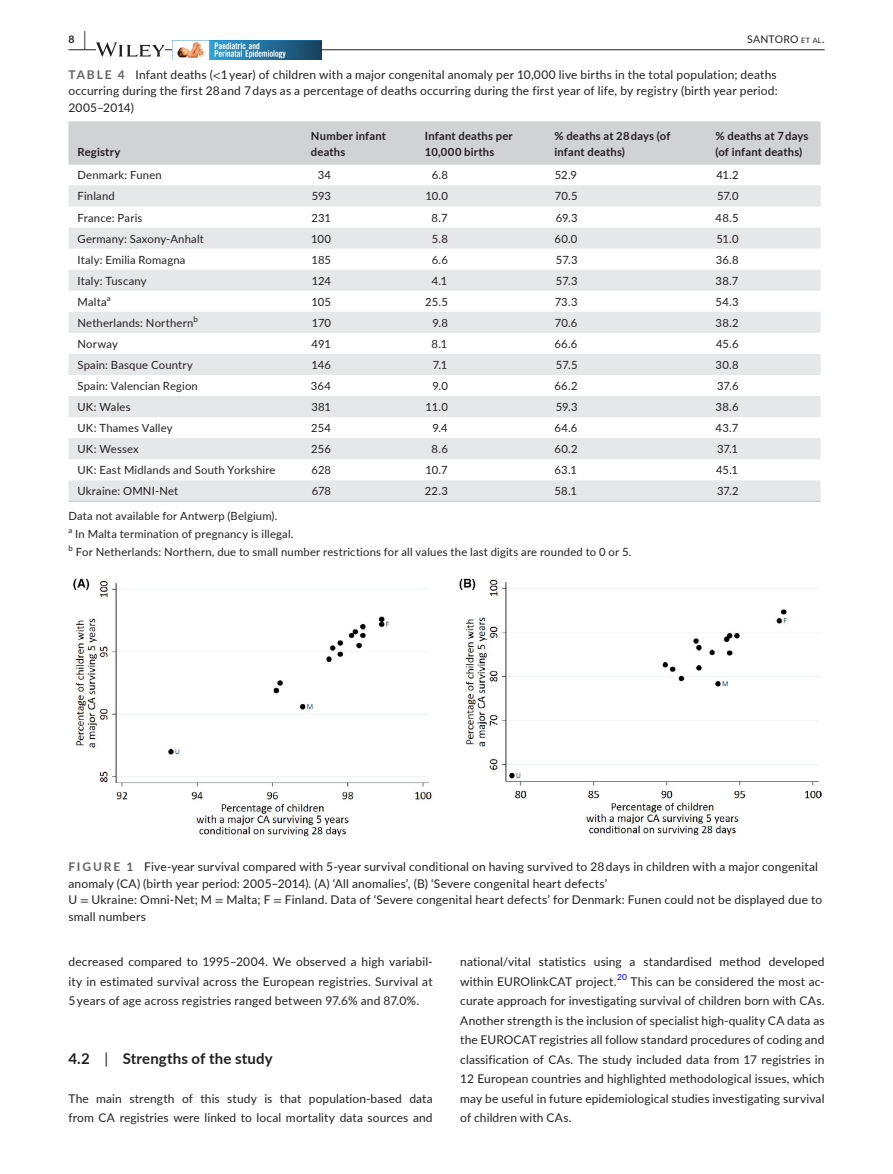
<style>
.page{position:relative;width:893px;height:1174px;background:#fff}
.page>*{position:absolute;margin:0;border:0;box-sizing:border-box;transform-origin:0 0}
.t1{font:700 15px "Lato";letter-spacing:.01em;color:#231f20}
.t2{font:12px/19.5px "Lato";letter-spacing:.015em;color:#231f20;text-align:justify}
.t3{font:11.25px "Lato";letter-spacing:.015em;color:#231f20}
.t4{font:700 11.25px/15.8px "Lato";letter-spacing:.02em;color:#231f20}
.t5{font:10.5px "Lato";letter-spacing:.02em;color:#231f20}
.t6{font:700 10.5px "Lato";color:#231f20}
.t7{font:7.8px "Lato";color:#231f20}
.s1{font-size:19.5px}
.s2{font-size:7.35px}
.s3{font-weight:700;color:#636366}
.s4{font-family:"STIX"}
.s5{font-weight:400}
</style>
<div class="page">
<hr style="left:68px;top:49px;width:756px;height:1px;background:#231f20">
<svg style="left:96px;top:42px;width:69px;height:15px"></svg>
<img style="left:172px;top:40px;width:149px;height:19px">
<div style="left:68px;top:121px;width:753px;height:44px;background:#d1d2d4"></div>
<svg style="left:68px;top:185px;width:753px;height:315px;fill:#e6e7e9"></svg>
<hr style="left:68px;top:500px;width:234px;height:2px;background:#d1d2d4">
<hr style="left:302px;top:500px;width:114px;height:2px;background:#d1d2d4">
<hr style="left:416px;top:500px;width:129px;height:2px;background:#d1d2d4">
<hr style="left:545px;top:500px;width:161px;height:2px;background:#d1d2d4">
<hr style="left:706px;top:500px;width:115px;height:2px;background:#d1d2d4">
<img style="left:73px;top:578px;width:748px;height:259px">
<p class="t6" style="left:68px;top:31px;width:19px">8 <span class="s1">|</span></p>
<p class="t5" style="left:747px;top:31px;width:79px">SANTORO <span class="s2">et al</span>.</p>
<p class="t2" style="left:68px;top:66px;width:711px;line-height:16.5px"><span class="s3">TABLE 4</span> Infant deaths (<span class="s4">&lt;</span>1 year) of children with a major congenital anomaly per 10,000 live births in the total population; deaths occurring during the first 28 and 7 days as a percentage of deaths occurring during the first year of life, by registry (birth year period:<br>2005–2014)</p>
<p class="t4" style="left:77px;top:143px;width:44px">Registry</p>
<p class="t4" style="left:311px;top:127px;width:77px">Number infant deaths</p>
<p class="t4" style="left:425px;top:127px;width:89px">Infant deaths per<br>10,000 births</p>
<p class="t4" style="left:554px;top:127px;width:118px">% deaths at 28 days (of infant deaths)</p>
<p class="t4" style="left:715px;top:127px;width:95px">% deaths at 7 days (of infant deaths)</p>
<p class="t3" style="left:77px;top:167px;width:86px">Denmark: Funen</p>
<p class="t3" style="left:318px;top:167px;width:15px">34</p>
<p class="t3" style="left:432px;top:167px;width:18px">6.8</p>
<p class="t3" style="left:555px;top:167px;width:24px">52.9</p>
<p class="t3" style="left:716px;top:167px;width:24px">41.2</p>
<p class="t3" style="left:77px;top:188px;width:39px">Finland</p>
<p class="t3" style="left:312px;top:188px;width:21px">593</p>
<p class="t3" style="left:425px;top:188px;width:24px">10.0</p>
<p class="t3" style="left:555px;top:188px;width:24px">70.5</p>
<p class="t3" style="left:717px;top:188px;width:23px">57.0</p>
<p class="t3" style="left:77px;top:209px;width:66px">France: Paris</p>
<p class="t3" style="left:312px;top:209px;width:21px">231</p>
<p class="t3" style="left:432px;top:209px;width:17px">8.7</p>
<p class="t3" style="left:556px;top:209px;width:23px">69.3</p>
<p class="t3" style="left:715px;top:209px;width:25px">48.5</p>
<p class="t3" style="left:77px;top:230px;width:128px">Germany: Saxony-Anhalt</p>
<p class="t3" style="left:311px;top:230px;width:21px">100</p>
<p class="t3" style="left:432px;top:230px;width:18px">5.8</p>
<p class="t3" style="left:554px;top:230px;width:24px">60.0</p>
<p class="t3" style="left:716px;top:230px;width:24px">51.0</p>
<p class="t3" style="left:77px;top:251px;width:109px">Italy: Emilia Romagna</p>
<p class="t3" style="left:312px;top:251px;width:21px">185</p>
<p class="t3" style="left:432px;top:251px;width:18px">6.6</p>
<p class="t3" style="left:556px;top:251px;width:23px">57.3</p>
<p class="t3" style="left:716px;top:251px;width:24px">36.8</p>
<p class="t3" style="left:77px;top:273px;width:71px">Italy: Tuscany</p>
<p class="t3" style="left:312px;top:273px;width:21px">124</p>
<p class="t3" style="left:432px;top:273px;width:17px">4.1</p>
<p class="t3" style="left:556px;top:273px;width:23px">57.3</p>
<p class="t3" style="left:716px;top:273px;width:24px">38.7</p>
<p class="t3" style="left:77px;top:294px;width:31px">Malta</p>
<p class="t7" style="left:107px;top:292px;width:5px">a</p>
<p class="t3" style="left:312px;top:294px;width:21px">105</p>
<p class="t3" style="left:425px;top:294px;width:24px">25.5</p>
<p class="t3" style="left:555px;top:294px;width:24px">73.3</p>
<p class="t3" style="left:716px;top:294px;width:24px">54.3</p>
<p class="t3" style="left:77px;top:315px;width:117px">Netherlands: Northern</p>
<p class="t7" style="left:194px;top:313px;width:6px">b</p>
<p class="t3" style="left:312px;top:315px;width:21px">170</p>
<p class="t3" style="left:433px;top:315px;width:17px">9.8</p>
<p class="t3" style="left:555px;top:315px;width:24px">70.6</p>
<p class="t3" style="left:715px;top:315px;width:25px">38.2</p>
<p class="t3" style="left:77px;top:336px;width:42px">Norway</p>
<p class="t3" style="left:312px;top:336px;width:21px">491</p>
<p class="t3" style="left:432px;top:336px;width:17px">8.1</p>
<p class="t3" style="left:555px;top:336px;width:24px">66.6</p>
<p class="t3" style="left:716px;top:336px;width:24px">45.6</p>
<p class="t3" style="left:77px;top:357px;width:117px">Spain: Basque Country</p>
<p class="t3" style="left:312px;top:357px;width:21px">146</p>
<p class="t3" style="left:433px;top:357px;width:16px">7.1</p>
<p class="t3" style="left:556px;top:357px;width:23px">57.5</p>
<p class="t3" style="left:715px;top:357px;width:25px">30.8</p>
<p class="t3" style="left:77px;top:378px;width:122px">Spain: Valencian Region</p>
<p class="t3" style="left:311px;top:378px;width:22px">364</p>
<p class="t3" style="left:433px;top:378px;width:17px">9.0</p>
<p class="t3" style="left:555px;top:378px;width:25px">66.2</p>
<p class="t3" style="left:717px;top:378px;width:23px">37.6</p>
<p class="t3" style="left:77px;top:399px;width:55px">UK: Wales</p>
<p class="t3" style="left:311px;top:399px;width:21px">381</p>
<p class="t3" style="left:426px;top:399px;width:24px">11.0</p>
<p class="t3" style="left:556px;top:399px;width:23px">59.3</p>
<p class="t3" style="left:715px;top:399px;width:25px">38.6</p>
<p class="t3" style="left:77px;top:420px;width:97px">UK: Thames Valley</p>
<p class="t3" style="left:311px;top:420px;width:22px">254</p>
<p class="t3" style="left:433px;top:420px;width:17px">9.4</p>
<p class="t3" style="left:554px;top:420px;width:25px">64.6</p>
<p class="t3" style="left:715px;top:420px;width:24px">43.7</p>
<p class="t3" style="left:77px;top:441px;width:63px">UK: Wessex</p>
<p class="t3" style="left:311px;top:441px;width:21px">256</p>
<p class="t3" style="left:432px;top:441px;width:18px">8.6</p>
<p class="t3" style="left:554px;top:441px;width:25px">60.2</p>
<p class="t3" style="left:717px;top:441px;width:23px">37.1</p>
<p class="t3" style="left:77px;top:462px;width:200px">UK: East Midlands and South Yorkshire</p>
<p class="t3" style="left:312px;top:462px;width:21px">628</p>
<p class="t3" style="left:425px;top:462px;width:24px">10.7</p>
<p class="t3" style="left:554px;top:462px;width:24px">63.1</p>
<p class="t3" style="left:716px;top:462px;width:24px">45.1</p>
<p class="t3" style="left:77px;top:483px;width:102px">Ukraine: OMNI-Net</p>
<p class="t3" style="left:312px;top:483px;width:21px">678</p>
<p class="t3" style="left:425px;top:483px;width:24px">22.3</p>
<p class="t3" style="left:555px;top:483px;width:24px">58.1</p>
<p class="t3" style="left:717px;top:483px;width:23px">37.2</p>
<p class="t3" style="left:68px;top:508px;width:210px">Data not available for Antwerp (Belgium).</p>
<p class="t7" style="left:68px;top:524px;width:5px">a</p>
<p class="t3" style="left:75px;top:526px;width:220px">In Malta termination of pregnancy is illegal.</p>
<p class="t7" style="left:68px;top:542px;width:6px">b</p>
<p class="t3" style="left:76px;top:544px;width:557px">For Netherlands: Northern, due to small number restrictions for all values the last digits are rounded to 0 or 5.</p>
<p class="t2" style="left:68px;top:858px;width:755px;line-height:16.5px;text-align:left"><span class="s3">FIGURE 1</span> Five-year survival compared with 5-year survival conditional on having survived to 28 days in children with a major congenital anomaly (CA) (birth year period: 2005–2014). (A) ‘All anomalies’, (B) ‘Severe congenital heart defects’<br>U <span class="s4">=</span> Ukraine: Omni-Net; M <span class="s4">=</span> Malta; F <span class="s4">=</span> Finland. Data of ‘Severe congenital heart defects’ for Denmark: Funen could not be displayed due to small numbers</p>
<p class="t2" style="left:68px;top:951px;width:366px">decreased compared to 1995–2004. We observed a high variabil&shy;ity in estimated survival across the European registries. Survival at 5 years of age across registries ranged between 97.6% and 87.0%.</p>
<p class="t1" style="left:68px;top:1047px;width:206px">4.2 <span class="s5">|</span> Strengths of the study</p>
<p class="t2" style="left:68px;top:1088px;width:366px">The main strength of this study is that population-based data from CA registries were linked to local mortality data sources and</p>
<p class="t2" style="left:460px;top:951px;width:366px">national/vital statistics using a standardised method developed within EUROlinkCAT project.<sup>20</sup> This can be considered the most ac&shy;curate approach for investigating survival of children born with CAs.<br>Another strength is the inclusion of specialist high-quality CA data as the EUROCAT registries all follow standard procedures of coding and classification of CAs. The study included data from 17 registries in 12 European countries and highlighted methodological issues, which may be useful in future epidemiological studies investigating survival of children with CAs.</p>
</div>
